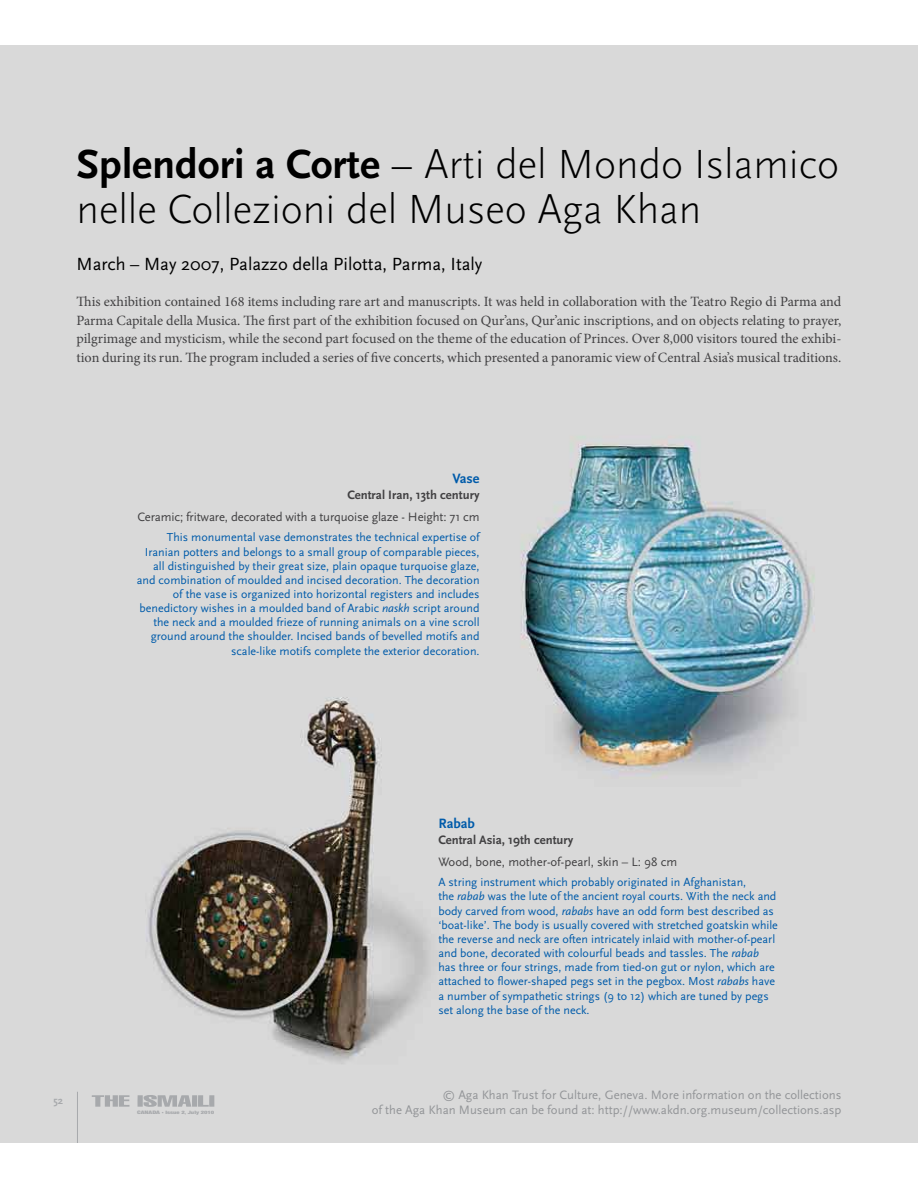
<style>
.page{position:relative;width:918px;height:1188px;background:#fff}
.page>*{position:absolute;margin:0;border:0;box-sizing:border-box;transform-origin:0 0}
.t1{font:300 42.45px/45.3px "Scala Sans Pro";color:#000}
.t2{font:18.45px "Scala Sans Pro";color:#000}
.t3{font:14.1px/18.5px "Minion Pro";color:#414042;text-align:justify}
.t4{font:700 14.1px "Scala Sans Pro";color:#005baa}
.t5{font:12.75px/15.6px "Scala Sans Pro";color:#939598;text-align:right}
.t6{font:12.75px "Scala Sans Pro";letter-spacing:-.01em;color:#414042}
.t7{font:700 12.75px "Scala Sans Pro";color:#414042}
.t8{font:12px/14.1px "Scala Sans Pro";color:#005baa;text-align:right}
.t9{font:700 10.65px "Scala Sans Pro";color:#a7a9ac}
.t10{font:900 condensed 4.5px "Helvetica Neue LT Std";color:#a7a9ac;scale:1.43 1}
.s1{font-weight:700}
.s2{font-style:italic}
.s3{font-size:4.8px}
.s4{font-size:3.6px}
</style>
<div class="page">
<img style="left:0;top:46px;width:918px;height:1096px">
<svg style="left:92px;top:1095px;width:37px;height:12px"></svg>
<hr style="left:77px;top:1092px;width:1px;height:50px;background:#a7a9ac">
<svg style="left:137px;top:1094px;width:77px;height:19px"></svg>
<h1 class="t1" style="left:76px;top:146px;width:764px"><span class="s1">Splendori a Corte</span> – Arti del Mondo Islamico nelle Collezioni del Museo Aga Khan</h1>
<h2 class="t2" style="left:76px;top:257px;width:407px">March – May 2007, Palazzo della Pilotta, Parma, Italy</h2>
<p class="t3" style="left:76px;top:294px;width:766px">This exhibition contained 168 items including rare art and manuscripts. It was held in collaboration with the Teatro Regio di Parma and Parma Capitale della Musica. The first part of the exhibition focused on Qur’ans, Qur’anic inscriptions, and on objects relating to prayer, pilgrimage and mysticism, while the second part focused on the theme of the education of Princes. Over 8,000 visitors toured the exhibi&shy;tion during its run. The program included a series of five concerts, which presented a panoramic view of Central Asia’s musical traditions.</p>
<p class="t4" style="left:453px;top:473px;width:28px">Vase</p>
<p class="t7" style="left:347px;top:490px;width:134px">Central Iran, 13th century</p>
<p class="t6" style="left:138px;top:512px;width:344px">Ceramic; fritware, decorated with a turquoise glaze - Height: 71 cm</p>
<p class="t8" style="left:137px;top:532px;width:344px">This monumental vase demonstrates the technical expertise of Iranian potters and belongs to a small group of comparable pieces, all distinguished by their great size, plain opaque turquoise glaze, and combination of moulded and incised decoration. The decoration of the vase is organized into horizontal registers and includes benedictory wishes in a moulded band of Arabic <span class="s2">naskh</span> script around the neck and a moulded frieze of running animals on a vine scroll ground around the shoulder. Incised bands of bevelled motifs and scale-like motifs complete the exterior decoration.</p>
<p class="t9" style="left:54px;top:1096px;width:11px">52</p>
<p class="t10" style="left:137px;top:1110px;width:55px"><span class="s3">CANADA</span> Issue 2<span class="s4">,</span> July 2010</p>
<p class="t4" style="left:438px;top:818px;width:38px">Rabab</p>
<p class="t7" style="left:438px;top:835px;width:137px">Central Asia, 19th century</p>
<p class="t6" style="left:438px;top:857px;width:240px">Wood, bone, mother-of-pearl, skin – L: 98 cm</p>
<p class="t8" style="left:438px;top:877px;width:341px;text-align:left">A string instrument which probably originated in Afghanistan,<br>the <span class="s2">rabab</span> was the lute of the ancient royal courts. With the neck and body carved from wood, <span class="s2">rababs</span> have an odd form best described as ‘boat-like’. The body is usually covered with stretched goatskin while the reverse and neck are often intricately inlaid with mother-of-pearl and bone, decorated with colourful beads and tassles. The <span class="s2">rabab </span>has three or four strings, made from tied-on gut or nylon, which are attached to flower-shaped pegs set in the pegbox. Most <span class="s2">rababs</span> have a number of sympathetic strings (9 to 12) which are tuned by pegs set along the base of the neck.</p>
<p class="t5" style="left:372px;top:1088px;width:471px">© Aga Khan Trust for Culture, Geneva. More information on the collections<br>of the Aga Khan Museum can be found at: http://www.akdn.org.museum/collections.asp</p>
</div>
